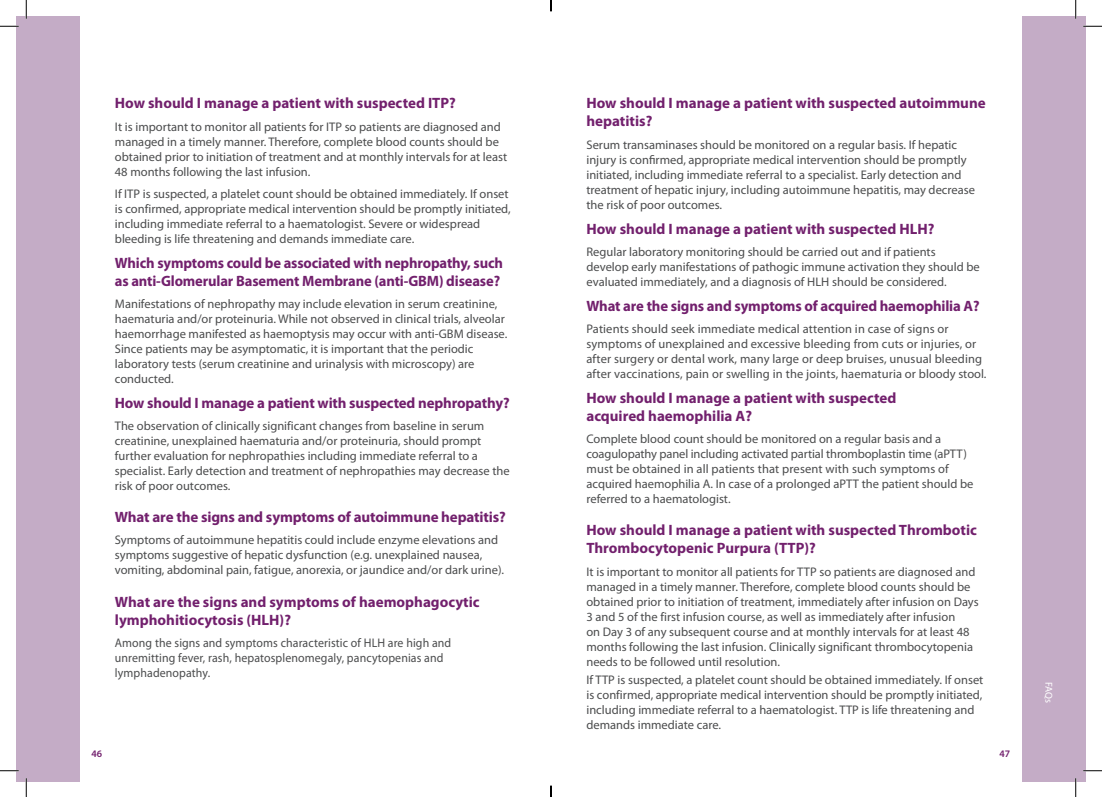
<style>
.page{position:relative;width:1102px;height:797px;background:#fff}
.page>*{position:absolute;margin:0;border:0;box-sizing:border-box;transform-origin:0 0}
.t1{font:700 15px/18px "Myriad Pro";letter-spacing:-.005em;color:#72206d}
.t2{font:12.5px/15px "Myriad Pro";color:#4b4c4d}
.t3{font:12.5px/15px "Myriad Pro";color:#4b4c4d;scale:.95 1}
.t4{font:600 10px "Myriad Pro";color:#72206d}
.t5{font:10px "Myriad Pro";color:#fff}
</style>
<div class="page">
<div style="left:1022px;top:16px;width:64px;height:765px;background:#c4acc6"></div>
<div style="left:16px;top:16px;width:63px;height:765px;background:#c4acc6"></div>
<svg style="left:0;top:25px;width:19px;height:2px"></svg>
<svg style="left:1083px;top:25px;width:18px;height:2px"></svg>
<svg style="left:0;top:770px;width:19px;height:1px"></svg>
<svg style="left:1083px;top:770px;width:18px;height:1px"></svg>
<svg style="left:25px;top:0;width:2px;height:19px"></svg>
<svg style="left:25px;top:778px;width:2px;height:19px"></svg>
<svg style="left:1075px;top:0;width:1px;height:19px"></svg>
<svg style="left:1074px;top:778px;width:2px;height:19px"></svg>
<svg style="left:550px;top:785px;width:1px;height:12px"></svg>
<p class="t1" style="left:115px;top:94px;width:342px">How should I manage a patient with suspected ITP?</p>
<p class="t2" style="left:115px;top:119px;width:394px">It is important to monitor all patients for ITP so patients are diagnosed and managed in a timely manner. Therefore, complete blood counts should be obtained prior to initiation of treatment and at monthly intervals for at least 48 months following the last infusion.</p>
<p class="t2" style="left:115px;top:186px;width:397px">If ITP is suspected, a platelet count should be obtained immediately. If onset is confirmed, appropriate medical intervention should be promptly initiated, including immediate referral to a haematologist. Severe or widespread bleeding is life threatening and demands immediate care.</p>
<p class="t1" style="left:115px;top:253px;width:389px">Which symptoms could be associated with nephropathy, such as anti-Glomerular Basement Membrane (anti-GBM) disease?</p>
<p class="t2" style="left:115px;top:296px;width:394px">Manifestations of nephropathy may include elevation in serum creatinine, haematuria and/or proteinuria. While not observed in clinical trials, alveolar haemorrhage manifested as haemoptysis may occur with anti-GBM disease.<br>Since patients may be asymptomatic, it is important that the periodic laboratory tests (serum creatinine and urinalysis with microscopy) are conducted.</p>
<p class="t1" style="left:115px;top:393px;width:396px">How should I manage a patient with suspected nephropathy?</p>
<p class="t2" style="left:115px;top:418px;width:396px">The observation of clinically significant changes from baseline in serum creatinine, unexplained haematuria and/or proteinuria, should prompt further evaluation for nephropathies including immediate referral to a specialist. Early detection and treatment of nephropathies may decrease the risk of poor outcomes.</p>
<p class="t1" style="left:115px;top:508px;width:392px">What are the signs and symptoms of autoimmune hepatitis?</p>
<p class="t2" style="left:115px;top:532px;width:391px">Symptoms of autoimmune hepatitis could include enzyme elevations and symptoms suggestive of hepatic dysfunction (e.g. unexplained nausea, vomiting, abdominal pain, fatigue, anorexia, or jaundice and/or dark urine).</p>
<p class="t1" style="left:115px;top:592px;width:366px">What are the signs and symptoms of haemophagocytic lymphohitiocytosis (HLH)?</p>
<p class="t3" style="left:115px;top:635px;width:355px">Among the signs and symptoms characteristic of HLH are high and unremitting fever, rash, hepatosplenomegaly, pancytopenias and lymphadenopathy.</p>
<p class="t1" style="left:586px;top:94px;width:401px">How should I manage a patient with suspected autoimmune hepatitis?</p>
<p class="t2" style="left:586px;top:137px;width:390px">Serum transaminases should be monitored on a regular basis. If hepatic injury is confirmed, appropriate medical intervention should be promptly initiated, including immediate referral to a specialist. Early detection and treatment of hepatic injury, including autoimmune hepatitis, may decrease the risk of poor outcomes.</p>
<p class="t1" style="left:586px;top:219px;width:349px">How should I manage a patient with suspected HLH?</p>
<p class="t2" style="left:586px;top:244px;width:395px">Regular laboratory monitoring should be carried out and if patients develop early manifestations of pathogic immune activation they should be evaluated immediately, and a diagnosis of HLH should be considered.</p>
<p class="t1" style="left:586px;top:296px;width:394px">What are the signs and symptoms of acquired haemophilia A?</p>
<p class="t2" style="left:586px;top:321px;width:401px">Patients should seek immediate medical attention in case of signs or symptoms of unexplained and excessive bleeding from cuts or injuries, or after surgery or dental work, many large or deep bruises, unusual bleeding after vaccinations, pain or swelling in the joints, haematuria or bloody stool.</p>
<p class="t1" style="left:586px;top:388px;width:311px">How should I manage a patient with suspected acquired haemophilia A?</p>
<p class="t2" style="left:586px;top:431px;width:388px">Complete blood count should be monitored on a regular basis and a coagulopathy panel including activated partial thromboplastin time (aPTT) must be obtained in all patients that present with such symptoms of acquired haemophilia A. In case of a prolonged aPTT the patient should be referred to a haematologist.</p>
<p class="t1" style="left:586px;top:521px;width:392px">How should I manage a patient with suspected Thrombotic<br>Thrombocytopenic Purpura (TTP)?</p>
<p class="t2" style="left:586px;top:563px;width:394px">It is important to monitor all patients for TTP so patients are diagnosed and managed in a timely manner. Therefore, complete blood counts should be obtained prior to initiation of treatment, immediately after infusion on Days 3 and 5 of the first infusion course, as well as immediately after infusion<br>on Day 3 of any subsequent course and at monthly intervals for at least 48 months following the last infusion. Clinically significant thrombocytopenia needs to be followed until resolution.</p>
<p class="t2" style="left:586px;top:672px;width:398px">If TTP is suspected, a platelet count should be obtained immediately. If onset is confirmed, appropriate medical intervention should be promptly initiated, including immediate referral to a haematologist. TTP is life threatening and demands immediate care.</p>
<p class="t4" style="left:91px;top:747px;width:12px">46</p>
<p class="t4" style="left:999px;top:747px;width:12px">47</p>
<p class="t5" style="left:1054px;top:682px;width:22px;rotate:90deg">FAQs</p>
</div>
